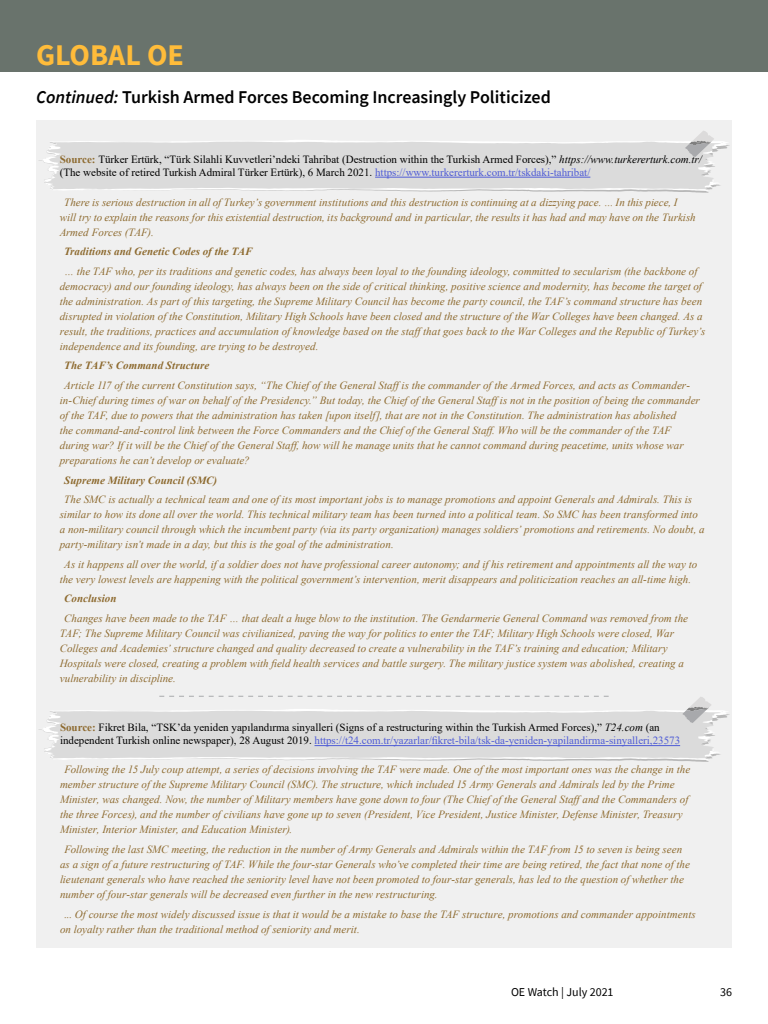
<style>
.page{position:relative;width:768px;height:1024px;background:#fff}
.page>*{position:absolute;margin:0;border:0;box-sizing:border-box;transform-origin:0 0}
.t1{font:700 30px "Source Sans Pro";color:#ffbc3a}
.t2{font:600 18px "Source Sans Pro";color:#000}
.t3{font:12px "Source Sans Pro";color:#000}
.t4{font:italic 11px/15px "Times New Roman";color:#8e6b30}
.t5{font:11px/13.2px "Times New Roman";color:#000}
.t6{font:italic 700 11px "Times New Roman";letter-spacing:.005em;color:#8e6b30}
.s1{font-style:italic}
.s2{font-weight:700;color:#8e6b30}
.s3{color:#4f5cd6}
</style>
<div class="page">
<div style="left:36px;top:120px;width:696px;height:828px;background:#f0f0f0"></div>
<svg style="left:401px;top:191px;width:308px;height:2px"></svg>
<svg style="left:39px;top:140px;width:691px;height:51px"></svg>
<svg style="left:43px;top:142px;width:680px;height:48px;fill:#dbdbdb"></svg>
<svg style="left:685px;top:131px;width:29px;height:26px"></svg>
<svg style="left:400px;top:760px;width:309px;height:2px"></svg>
<svg style="left:39px;top:709px;width:691px;height:51px"></svg>
<svg style="left:43px;top:711px;width:680px;height:48px;fill:#dbdbdb"></svg>
<svg style="left:682px;top:697px;width:30px;height:26px"></svg>
<hr style="left:315px;top:745px;width:365px;height:1px;background:#4f5cd6">
<hr style="left:375px;top:177px;width:215px;height:1px;background:#4f5cd6">
<svg style="left:159px;top:696px;width:450px;height:1px"></svg>
<div style="left:0;top:0;width:768px;height:72px;background:#69736c"></div>
<h1 class="t1" style="left:36px;top:35px;width:149px">GLOBAL OE</h1>
<h2 class="t2" style="left:36px;top:85px;width:516px"><span class="s1">Continued:</span> Turkish Armed Forces Becoming Increasingly Politicized</h2>
<p class="t5" style="left:60px;top:152px;width:644px"><span class="s2">Source:</span> Türker Ertürk, “Türk Silahli Kuvvetleri’ndeki Tahribat (Destruction within the Turkish Armed Forces),” <span class="s1">https://www.turkererturk.com.tr/ </span>(The website of retired Turkish Admiral Türker Ertürk), 6 March 2021. <span class="s3">https://www.turkererturk.com.tr/tskdaki-tahribat/</span></p>
<p class="t4" style="left:60px;top:195px;width:637px;text-indent:4px">There is serious destruction in all of Turkey’s government institutions and this destruction is continuing at a dizzying pace. … In this piece, I will try to explain the reasons for this existential destruction, its background and in particular, the results it has had and may have on the Turkish<br>Armed Forces (TAF).</p>
<p class="t6" style="left:64px;top:244px;width:190px">Traditions and Genetic Codes of the TAF</p>
<p class="t4" style="left:60px;top:264px;width:647px;text-indent:4px">… the TAF who, per its traditions and genetic codes, has always been loyal to the founding ideology, committed to secularism (the backbone of democracy) and our founding ideology, has always been on the side of critical thinking, positive science and modernity, has become the target of the administration. As part of this targeting, the Supreme Military Council has become the party council, the TAF’s command structure has been disrupted in violation of the Constitution, Military High Schools have been closed and the structure of the War Colleges have been changed. As a result, the traditions, practices and accumulation of knowledge based on the staffthat goes back to the War Colleges and the Republic of Turkey’s independence and its founding, are trying to be destroyed.</p>
<p class="t6" style="left:64px;top:358px;width:147px">The TAF’s Command Structure</p>
<p class="t4" style="left:60px;top:378px;width:642px;text-indent:4px">Article 117 of the current Constitution says, “The Chief of the General Staffis the commander of the Armed Forces, and acts as Commander&shy;in-Chief during times of war on behalf of the Presidency.” But today, the Chief of the General Staffis not in the position of being the commander of the TAF, due to powers that the administration has taken [upon itself], that are not in the Constitution. The administration has abolished<br>the command-and-control link between the Force Commanders and the Chief of the General Staff. Who will be the commander of the TAF during war? If it will be the Chief of the General Staff, how will he manage units that he cannot command during peacetime, units whose war preparations he can’t develop or evaluate?</p>
<p class="t6" style="left:64px;top:472px;width:155px">Supreme Military Council (SMC)</p>
<p class="t4" style="left:60px;top:492px;width:647px;text-indent:4px">The SMC is actually a technical team and one of its most important jobs is to manage promotions and appoint Generals and Admirals. This is similar to how its done all over the world. This technical military team has been turned into a political team. So SMC has been transformed into a non-military council through which the incumbent party (via its party organization) manages soldiers’ promotions and retirements. No doubt, a party-military isn’t made in a day, but this is the goal of the administration.</p>
<p class="t4" style="left:60px;top:556px;width:639px;text-align:center">As it happens all over the world, if a soldier does not have professional career autonomy; and if his retirement and appointments all the way to the very lowest levels are happening with the political government’s intervention, merit disappears and politicization reaches an all-time high.</p>
<p class="t6" style="left:64px;top:591px;width:54px">Conclusion</p>
<p class="t4" style="left:60px;top:610px;width:630px;text-indent:4px">Changes have been made to the TAF … that dealt a huge blow to the institution. The Gendarmerie General Command was removed from the TAF; The Supreme Military Council was civilianized, paving the way for politics to enter the TAF; Military High Schools were closed, War Colleges and Academies’ structure changed and quality decreased to create a vulnerability in the TAF’s training and education; Military Hospitals were closed, creating a problem with field health services and battle surgery. The military justice system was abolished, creating a vulnerability in discipline.</p>
<p class="t5" style="left:60px;top:721px;width:622px"><span class="s2">Source:</span> Fikret Bila, “TSK’da yeniden yapılandırma sinyalleri (Signs of a restructuring within the Turkish Armed Forces),” <span class="s1">T24.com</span> (an independent Turkish online newspaper), 28 August 2019. <span class="s3">https://t24.com.tr/yazarlar/fikret-bila/tsk-da-yeniden-yapilandirma-sinyalleri,23573</span></p>
<p class="t4" style="left:60px;top:762px;width:632px;text-indent:4px">Following the 15 July coup attempt, a series of decisions involving the TAF were made. One of the most important ones was the change in the member structure of the Supreme Military Council (SMC). The structure, which included 15 Army Generals and Admirals led by the Prime Minister, was changed. Now, the number of Military members have gone down to four (The Chief of the General Staffand the Commanders of the three Forces), and the number of civilians have gone up to seven (President, Vice President, Justice Minister, Defense Minister, Treasury Minister, Interior Minister, and Education Minister).</p>
<p class="t4" style="left:60px;top:842px;width:631px;text-indent:4px">Following the last SMC meeting, the reduction in the number of Army Generals and Admirals within the TAF from 15 to seven is being seen as a sign of a future restructuring of TAF. While the four-star Generals who’ve completed their time are being retired, the fact that none of the lieutenant generals who have reached the seniority level have not been promoted to four-star generals, has led to the question of whether the number of four-star generals will be decreased even further in the new restructuring.</p>
<p class="t4" style="left:60px;top:906px;width:637px;text-indent:4px">... Of course the most widely discussed issue is that it would be a mistake to base the TAF structure, promotions and commander appointments on loyalty rather than the traditional method of seniority and merit.</p>
<p class="t3" style="left:511px;top:984px;width:104px">OE Watch | July 2021</p>
<p class="t3" style="left:720px;top:984px;width:13px">36</p>
</div>
